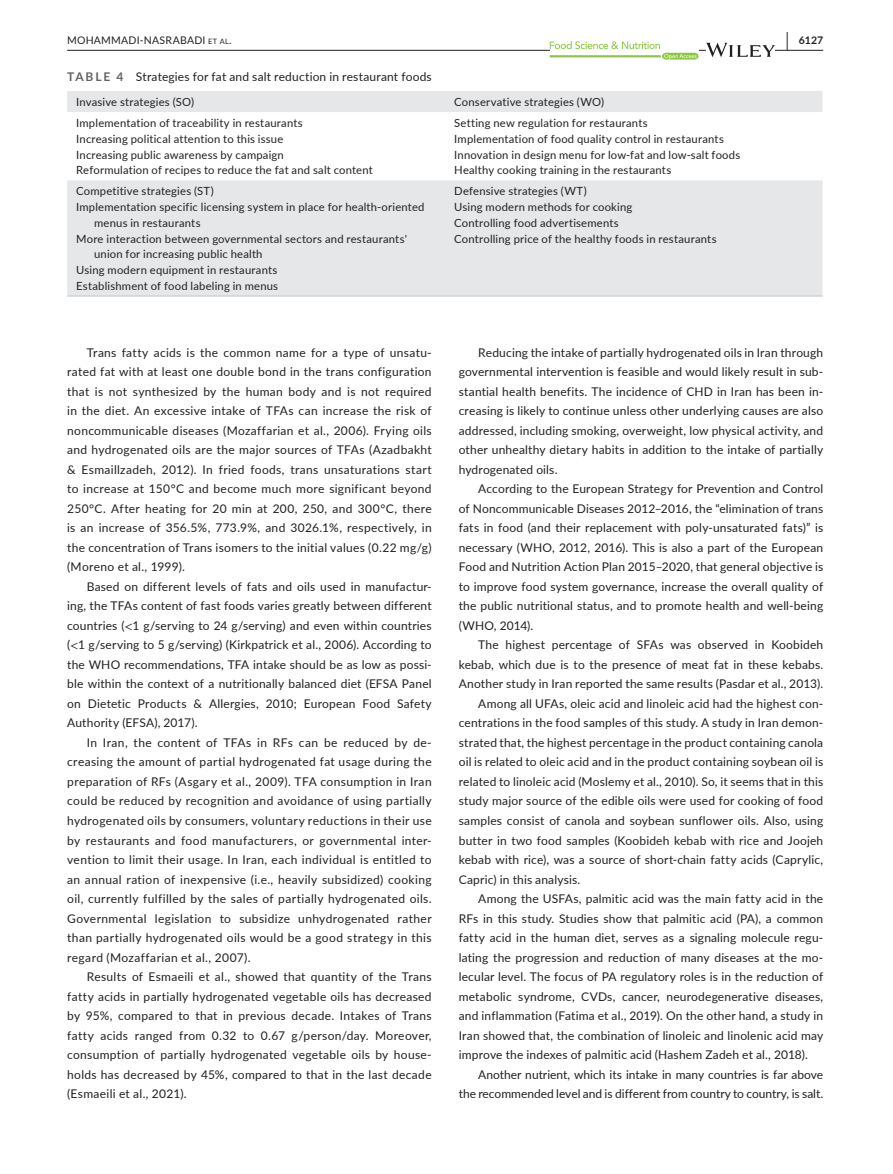
<style>
.page{position:relative;width:893px;height:1174px;background:#fff}
.page>*{position:absolute;margin:0;border:0;box-sizing:border-box;transform-origin:0 0}
.t1{font:700 19.5px "Lato";color:#231f20;scale:.48 1}
.t2{font:12px/19.5px "Lato";letter-spacing:.015em;color:#231f20;text-align:justify}
.t3{font:11.25px/15.8px "Lato";letter-spacing:.015em;color:#231f20}
.t4{font:10.5px "Lato";letter-spacing:.025em;color:#231f20}
.t5{font:700 10.5px "Lato";color:#231f20}
.s1{font-size:7.35px}
.s2{font-weight:700;color:#636366}
.s3{font-family:"STIX"}
</style>
<div class="page">
<hr style="left:67px;top:50px;width:756px;height:1px;background:#231f20">
<svg style="left:550px;top:41px;width:148px;height:19px"></svg>
<svg style="left:706px;top:43px;width:69px;height:14px"></svg>
<svg style="left:67px;top:91px;width:755px;height:204px;fill:#e6e7e9"></svg>
<hr style="left:67px;top:295px;width:378px;height:2px;background:#d1d2d4">
<hr style="left:445px;top:295px;width:377px;height:2px;background:#d1d2d4">
<h1 class="t1" style="left:786px;top:25px;width:7px">|</h1>
<p class="t4" style="left:67px;top:33px;width:166px">MOHAMMADI-NASRABADI <span class="s1">et al</span>.</p>
<p class="t5" style="left:799px;top:33px;width:26px">6127</p>
<p class="t2" style="left:67px;top:67px;width:366px"><span class="s2">TABLE 4</span> Strategies for fat and salt reduction in restaurant foods</p>
<p class="t3" style="left:76px;top:94px;width:119px">Invasive strategies (SO)</p>
<p class="t3" style="left:454px;top:94px;width:151px">Conservative strategies (WO)</p>
<p class="t3" style="left:76px;top:115px;width:298px">Implementation of traceability in restaurants<br>Increasing political attention to this issue<br>Increasing public awareness by campaign<br>Reformulation of recipes to reduce the fat and salt content</p>
<p class="t3" style="left:454px;top:115px;width:288px">Setting new regulation for restaurants<br>Implementation of food quality control in restaurants Innovation in design menu for low-fat and low-salt foods Healthy cooking training in the restaurants</p>
<p class="t3" style="left:76px;top:183px;width:139px">Competitive strategies (ST)</p>
<p class="t3" style="left:76px;top:199px;width:350px">Implementation specific licensing system in place for health-oriented</p>
<p class="t3" style="left:94px;top:214px;width:108px">menus in restaurants</p>
<p class="t3" style="left:76px;top:230px;width:332px">More interaction between governmental sectors and restaurants'</p>
<p class="t3" style="left:94px;top:246px;width:170px">union for increasing public health</p>
<p class="t3" style="left:76px;top:262px;width:203px">Using modern equipment in restaurants</p>
<p class="t3" style="left:76px;top:277px;width:203px">Establishment of food labeling in menus</p>
<p class="t3" style="left:454px;top:183px;width:264px">Defensive strategies (WT)<br>Using modern methods for cooking<br>Controlling food advertisements<br>Controlling price of the healthy foods in restaurants</p>
<p class="t2" style="left:67px;top:342px;width:366px;text-indent:20px">Trans fatty acids is the common name for a type of unsatu&shy;rated fat with at least one double bond in the trans configuration that is not synthesized by the human body and is not required in the diet. An excessive intake of TFAs can increase the risk of noncommunicable diseases (Mozaffarian et al., 2006). Frying oils and hydrogenated oils are the major sources of TFAs (Azadbakht &amp; Esmaillzadeh, 2012). In fried foods, trans unsaturations start to increase at 150°C and become much more significant beyond 250°C. After heating for 20 min at 200, 250, and 300°C, there is an increase of 356.5%, 773.9%, and 3026.1%, respectively, in the concentration of Trans isomers to the initial values (0.22 mg/g) (Moreno et al., 1999).</p>
<p class="t2" style="left:67px;top:576px;width:366px;text-indent:20px">Based on different levels of fats and oils used in manufactur&shy;ing, the TFAs content of fast foods varies greatly between different countries (<span class="s3">&lt;</span>1 g/serving to 24 g/serving) and even within countries (<span class="s3">&lt;</span>1 g/serving to 5 g/serving) (Kirkpatrick et al., 2006). According to the WHO recommendations, TFA intake should be as low as possi&shy;ble within the context of a nutritionally balanced diet (EFSA Panel on Dietetic Products &amp; Allergies, 2010; European Food Safety Authority (EFSA), 2017).</p>
<p class="t2" style="left:67px;top:732px;width:366px;text-indent:20px">In Iran, the content of TFAs in RFs can be reduced by de&shy;creasing the amount of partial hydrogenated fat usage during the preparation of RFs (Asgary et al., 2009). TFA consumption in Iran could be reduced by recognition and avoidance of using partially hydrogenated oils by consumers, voluntary reductions in their use by restaurants and food manufacturers, or governmental inter&shy;vention to limit their usage. In Iran, each individual is entitled to an annual ration of inexpensive (i.e., heavily subsidized) cooking oil, currently fulfilled by the sales of partially hydrogenated oils.<br>Governmental legislation to subsidize unhydrogenated rather than partially hydrogenated oils would be a good strategy in this regard (Mozaffarian et al., 2007).</p>
<p class="t2" style="left:67px;top:966px;width:366px;text-indent:20px">Results of Esmaeili et al., showed that quantity of the Trans fatty acids in partially hydrogenated vegetable oils has decreased by 95%, compared to that in previous decade. Intakes of Trans fatty acids ranged from 0.32 to 0.67 g/person/day. Moreover, consumption of partially hydrogenated vegetable oils by house&shy;holds has decreased by 45%, compared to that in the last decade (Esmaeili et al., 2021).</p>
<p class="t2" style="left:459px;top:342px;width:366px;text-indent:20px">Reducing the intake of partially hydrogenated oils in Iran through governmental intervention is feasible and would likely result in sub&shy;stantial health benefits. The incidence of CHD in Iran has been in&shy;creasing is likely to continue unless other underlying causes are also addressed, including smoking, overweight, low physical activity, and other unhealthy dietary habits in addition to the intake of partially hydrogenated oils.</p>
<p class="t2" style="left:459px;top:479px;width:366px;text-indent:20px">According to the European Strategy for Prevention and Control of Noncommunicable Diseases 2012–2016, the “elimination of trans fats in food (and their replacement with poly-unsaturated fats)” is necessary (WHO, 2012, 2016). This is also a part of the European Food and Nutrition Action Plan 2015–2020, that general objective is to improve food system governance, increase the overall quality of the public nutritional status, and to promote health and well-being (WHO, 2014).</p>
<p class="t2" style="left:478px;top:635px;width:346px">The highest percentage of SFAs was observed in Koobideh</p>
<p class="t2" style="left:459px;top:654px;width:366px">kebab, which due is to the presence of meat fat in these kebabs.</p>
<p class="t2" style="left:459px;top:674px;width:366px">Another study in Iran reported the same results (Pasdar et al., 2013).</p>
<p class="t2" style="left:478px;top:693px;width:346px">Among all UFAs, oleic acid and linoleic acid had the highest con-</p>
<p class="t2" style="left:459px;top:713px;width:366px">centrations in the food samples of this study. A study in Iran demon-</p>
<p class="t2" style="left:459px;top:732px;width:366px">strated that, the highest percentage in the product containing canola</p>
<p class="t2" style="left:459px;top:752px;width:366px">oil is related to oleic acid and in the product containing soybean oil is</p>
<p class="t2" style="left:459px;top:771px;width:366px">related to linoleic acid (Moslemy et al., 2010). So, it seems that in this</p>
<p class="t2" style="left:459px;top:791px;width:366px">study major source of the edible oils were used for cooking of food</p>
<p class="t2" style="left:459px;top:810px;width:366px">samples consist of canola and soybean sunflower oils. Also, using</p>
<p class="t2" style="left:459px;top:830px;width:366px">butter in two food samples (Koobideh kebab with rice and Joojeh</p>
<p class="t2" style="left:459px;top:849px;width:366px">kebab with rice), was a source of short-chain fatty acids (Caprylic,</p>
<p class="t2" style="left:459px;top:869px;width:123px">Capric) in this analysis.</p>
<p class="t2" style="left:478px;top:888px;width:346px">Among the USFAs, palmitic acid was the main fatty acid in the</p>
<p class="t2" style="left:459px;top:908px;width:366px">RFs in this study. Studies show that palmitic acid (PA), a common</p>
<p class="t2" style="left:459px;top:927px;width:366px">fatty acid in the human diet, serves as a signaling molecule regu-</p>
<p class="t2" style="left:459px;top:947px;width:366px">lating the progression and reduction of many diseases at the mo-</p>
<p class="t2" style="left:459px;top:966px;width:366px">lecular level. The focus of PA regulatory roles is in the reduction of</p>
<p class="t2" style="left:459px;top:986px;width:366px">metabolic syndrome, CVDs, cancer, neurodegenerative diseases,</p>
<p class="t2" style="left:459px;top:1005px;width:366px">and inflammation (Fatima et al., 2019). On the other hand, a study in</p>
<p class="t2" style="left:459px;top:1025px;width:366px">Iran showed that, the combination of linoleic and linolenic acid may</p>
<p class="t2" style="left:459px;top:1044px;width:351px">improve the indexes of palmitic acid (Hashem Zadeh et al., 2018).</p>
<p class="t2" style="left:478px;top:1064px;width:346px">Another nutrient, which its intake in many countries is far above</p>
<p class="t2" style="left:459px;top:1083px;width:366px">the recommended level and is different from country to country, is salt.</p>
</div>
